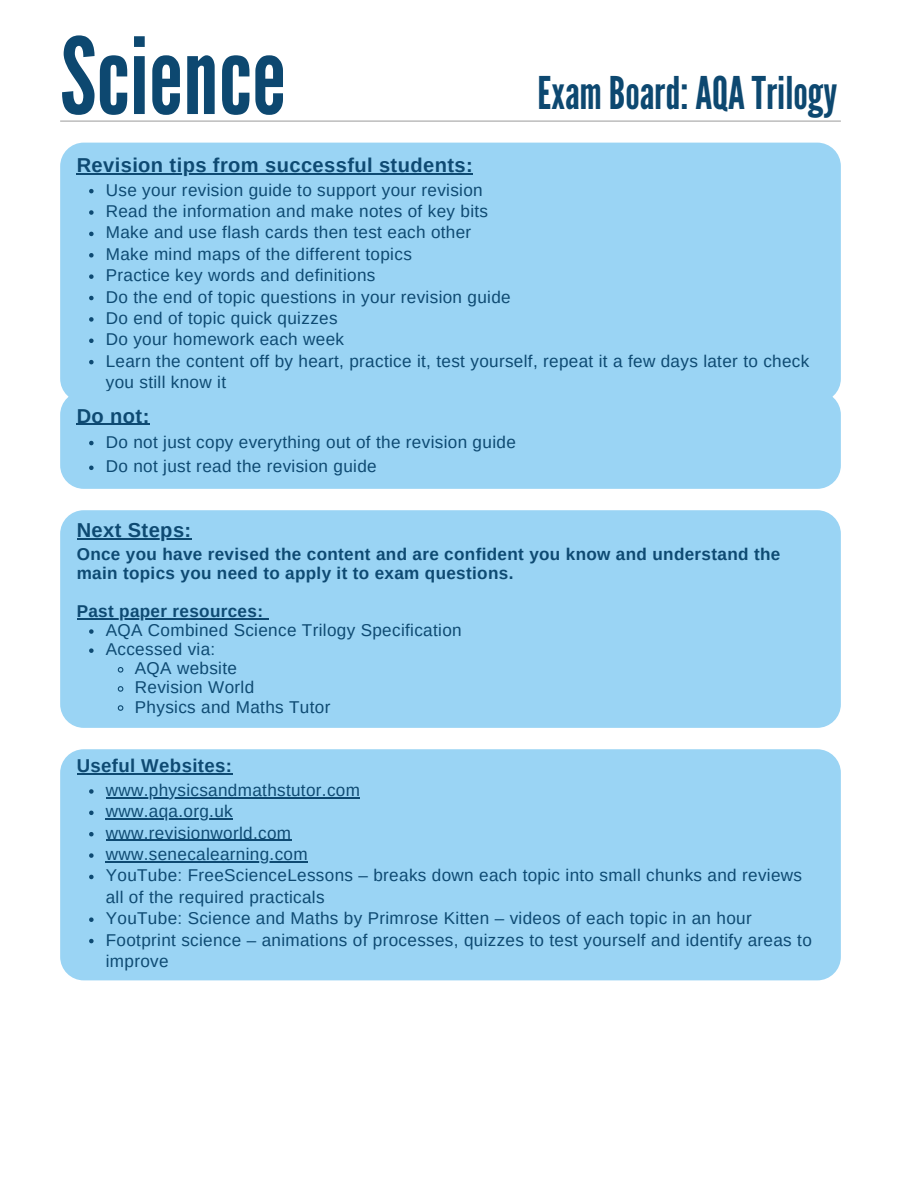
<style>
.page{position:relative;width:918px;height:1188px;background:#fff}
.page>*{position:absolute;margin:0;border:0;box-sizing:border-box;transform-origin:0 0}
.t1{font:105.75px "League Gothic";color:#0d4870}
.t2{font:45px "League Gothic";color:#0d4870}
.t3{font:700 20.1px "Arimo";letter-spacing:.02em;color:#0e4a72}
.t4{font:700 18.6px "Arimo";letter-spacing:.02em;color:#0e4a72}
.t5{font:17.1px/21.3px "Arimo";letter-spacing:.02em;color:#0e4a72}
.t6{font:700 17.1px/19.2px "Arimo";letter-spacing:.02em;color:#0e4a72}
</style>
<div class="page">
<div style="left:60px;top:143px;width:781px;height:259px;background:#9ad4f4;border-radius:24px"></div>
<hr style="left:60px;top:121px;width:781px;height:1px;background:#a6a6a6">
<div style="left:60px;top:510px;width:781px;height:218px;background:#9ad4f4;border-radius:24px"></div>
<div style="left:60px;top:749px;width:781px;height:231px;background:#9ad4f4;border-radius:24px"></div>
<hr style="left:77px;top:173px;width:396px;height:1px;background:#0e4a72">
<svg style="left:89px;top:189px;width:5px;height:4px"></svg>
<svg style="left:89px;top:210px;width:5px;height:5px"></svg>
<svg style="left:89px;top:232px;width:5px;height:4px"></svg>
<svg style="left:89px;top:253px;width:5px;height:5px"></svg>
<svg style="left:89px;top:274px;width:5px;height:5px"></svg>
<svg style="left:89px;top:296px;width:5px;height:4px"></svg>
<svg style="left:89px;top:317px;width:5px;height:5px"></svg>
<svg style="left:89px;top:339px;width:5px;height:4px"></svg>
<svg style="left:89px;top:360px;width:5px;height:4px"></svg>
<hr style="left:77px;top:538px;width:115px;height:1px;background:#0e4a72">
<hr style="left:77px;top:618px;width:186px;height:1px;background:#0e4a72">
<svg style="left:89px;top:629px;width:5px;height:5px"></svg>
<svg style="left:89px;top:648px;width:5px;height:5px"></svg>
<svg style="left:117px;top:667px;width:7px;height:6px"></svg>
<svg style="left:117px;top:686px;width:7px;height:6px"></svg>
<svg style="left:117px;top:705px;width:7px;height:6px"></svg>
<hr style="left:77px;top:773px;width:156px;height:2px;background:#0e4a72">
<svg style="left:89px;top:789px;width:5px;height:5px"></svg>
<hr style="left:106px;top:797px;width:80px;height:1px;background:#0e4a72">
<svg style="left:186px;top:797px;width:13px;height:1px"></svg>
<hr style="left:199px;top:797px;width:161px;height:1px;background:#0e4a72">
<svg style="left:89px;top:811px;width:5px;height:4px"></svg>
<hr style="left:106px;top:818px;width:127px;height:2px;background:#0e4a72">
<svg style="left:89px;top:832px;width:5px;height:4px"></svg>
<hr style="left:106px;top:840px;width:185px;height:1px;background:#0e4a72">
<svg style="left:89px;top:853px;width:5px;height:5px"></svg>
<hr style="left:106px;top:861px;width:202px;height:1px;background:#0e4a72">
<svg style="left:89px;top:875px;width:5px;height:4px"></svg>
<svg style="left:89px;top:917px;width:5px;height:5px"></svg>
<svg style="left:89px;top:939px;width:5px;height:4px"></svg>
<div style="left:60px;top:391px;width:781px;height:98px;background:#9ad4f4;border-radius:24px"></div>
<hr style="left:77px;top:424px;width:73px;height:1px;background:#0e4a72">
<svg style="left:89px;top:441px;width:5px;height:4px"></svg>
<svg style="left:89px;top:466px;width:5px;height:4px"></svg>
<p class="t1" style="left:60px;top:15px;width:227px">Science</p>
<p class="t2" style="left:538px;top:67px;width:301px">Exam Board:AQATrilogy</p>
<h1 class="t3" style="left:77px;top:154px;width:398px">Revision tips from successful students:</h1>
<h2 class="t5" style="left:106px;top:179px;width:378px">Use your revision guide to support your revision</h2>
<h3 class="t5" style="left:106px;top:200px;width:384px">Read the information and make notes of key bits</h3>
<p class="t5" style="left:106px;top:222px;width:367px">Make and use flash cards then test each other</p>
<p class="t5" style="left:106px;top:243px;width:308px">Make mind maps of the different topics</p>
<p class="t5" style="left:106px;top:265px;width:271px">Practice key words and definitions</p>
<p class="t5" style="left:106px;top:286px;width:406px">Do the end of topic questions in your revision guide</p>
<p class="t5" style="left:106px;top:307px;width:233px">Do end of topic quick quizzes</p>
<p class="t5" style="left:106px;top:329px;width:240px">Do your homework each week</p>
<p class="t5" style="left:106px;top:350px;width:705px">Learn the content off by heart, practice it, test yourself, repeat it a few days later to check you still know it</p>
<p class="t3" style="left:77px;top:405px;width:74px">Do not:</p>
<p class="t5" style="left:106px;top:431px;width:412px">Do not just copy everything out of the revision guide</p>
<p class="t5" style="left:106px;top:456px;width:272px">Do not just read the revision guide</p>
<h3 class="t3" style="left:77px;top:519px;width:116px">Next Steps:</h3>
<h3 class="t6" style="left:77px;top:544px;width:705px">Once you have revised the content and are confident you know and understand the main topics you need to apply it to exam questions.</h3>
<p class="t6" style="left:77px;top:601px;width:188px">Past paper resources:</p>
<p class="t5" style="left:106px;top:619px;width:357px">AQA Combined Science Trilogy Specification</p>
<h4 class="t5" style="left:106px;top:639px;width:111px">Accessed via:</h4>
<p class="t5" style="left:135px;top:658px;width:104px">AQA website</p>
<p class="t5" style="left:135px;top:677px;width:121px">Revision World</p>
<p class="t5" style="left:135px;top:696px;width:197px">Physics and Maths Tutor</p>
<p class="t4" style="left:77px;top:755px;width:157px">Useful Websites:</p>
<p class="t5" style="left:106px;top:779px;width:256px">www.physicsandmathstutor.com</p>
<p class="t5" style="left:106px;top:801px;width:128px">www.aqa.org.uk</p>
<h3 class="t5" style="left:106px;top:822px;width:187px">www.revisionworld.com</h3>
<p class="t5" style="left:106px;top:843px;width:203px">www.senecalearning.com</p>
<p class="t5" style="left:106px;top:865px;width:698px">YouTube: FreeScienceLessons – breaks down each topic into small chunks and reviews all of the required practicals</p>
<p class="t5" style="left:106px;top:908px;width:647px">YouTube: Science and Maths by Primrose Kitten – videos of each topic in an hour</p>
<p class="t5" style="left:106px;top:929px;width:708px">Footprint science – animations of processes, quizzes to test yourself and identify areas to improve</p>
</div>
